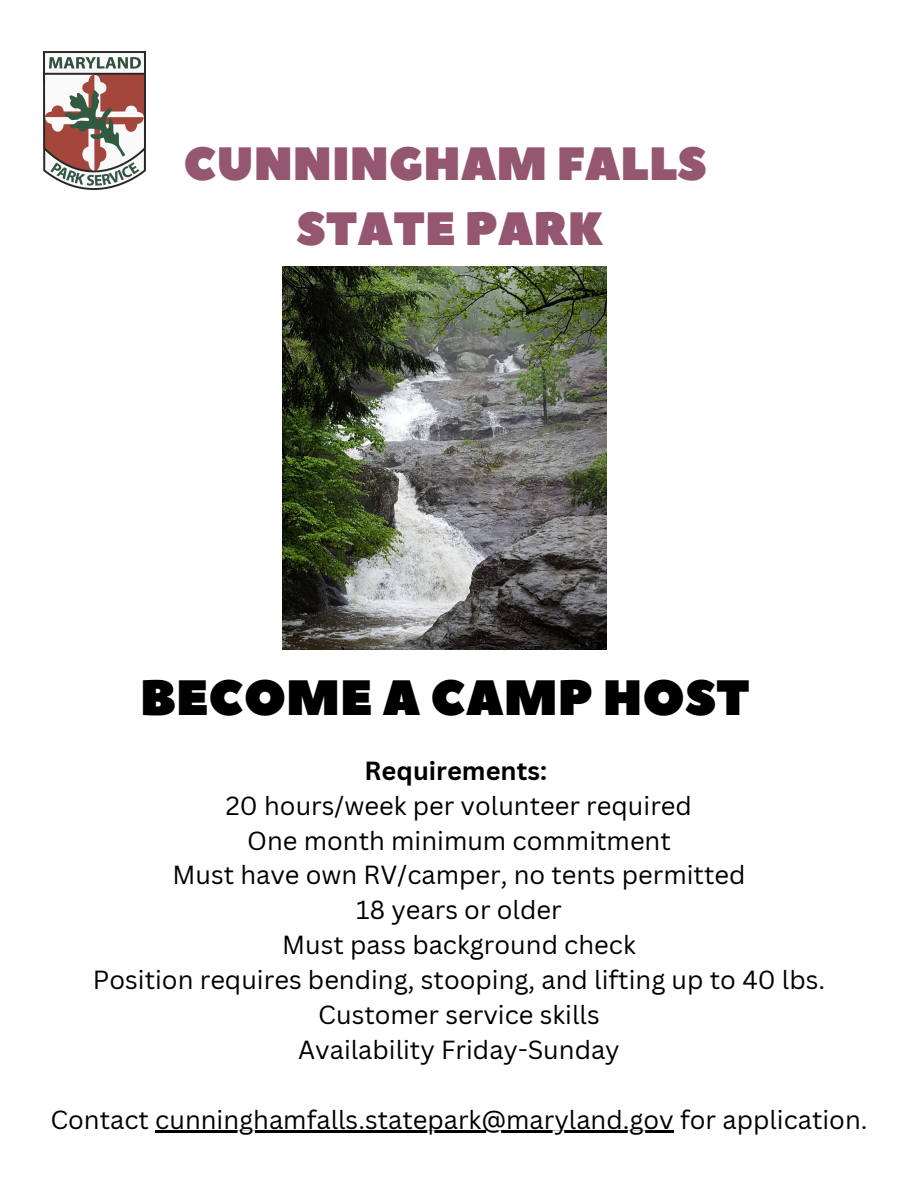
<style>
.page{position:relative;width:918px;height:1188px;background:#fff}
.page>*{position:absolute;margin:0;border:0;box-sizing:border-box;transform-origin:0 0}
.t1{font:49.5px "Peace Sans";color:#000}
.t2{font:46.65px/65.2px "Peace Sans";color:#955670;text-align:center}
.t3{font:25.5px "Canva Sans";color:#000}
.t4{font:700 25.5px "Canva Sans";color:#000}
</style>
<div class="page">
<img style="left:44px;top:52px;width:101px;height:138px">
<img style="left:283px;top:267px;width:324px;height:382px">
<hr style="left:155px;top:1131px;width:519px;height:2px;background:#000">
<p class="t2" style="left:183px;top:132px;width:525px">CUNNINGHAM FALLS<br>STATE PARK</p>
<h1 class="t1" style="left:140px;top:665px;width:611px">BECOME A CAMP HOST</h1>
<p class="t4" style="left:365px;top:753px;width:184px">Requirements:</p>
<h1 class="t3" style="left:226px;top:788px;width:468px">20 hours/week per volunteer required</h1>
<p class="t3" style="left:247px;top:822px;width:425px">One month minimum commitment</p>
<p class="t3" style="left:172px;top:857px;width:575px">Must have own RV/camper, no tents permitted</p>
<p class="t3" style="left:356px;top:892px;width:207px">18 years or older</p>
<p class="t3" style="left:282px;top:927px;width:355px">Must pass background check</p>
<p class="t3" style="left:93px;top:962px;width:734px">Position requires bending, stooping, and lifting up to 40 lbs.</p>
<p class="t3" style="left:318px;top:997px;width:283px">Customer service skills</p>
<p class="t3" style="left:298px;top:1032px;width:323px">Availability Friday-Sunday</p>
<p class="t3" style="left:50px;top:1101px;width:819px">Contact cunninghamfalls.statepark@maryland.gov for application.</p>
</div>
